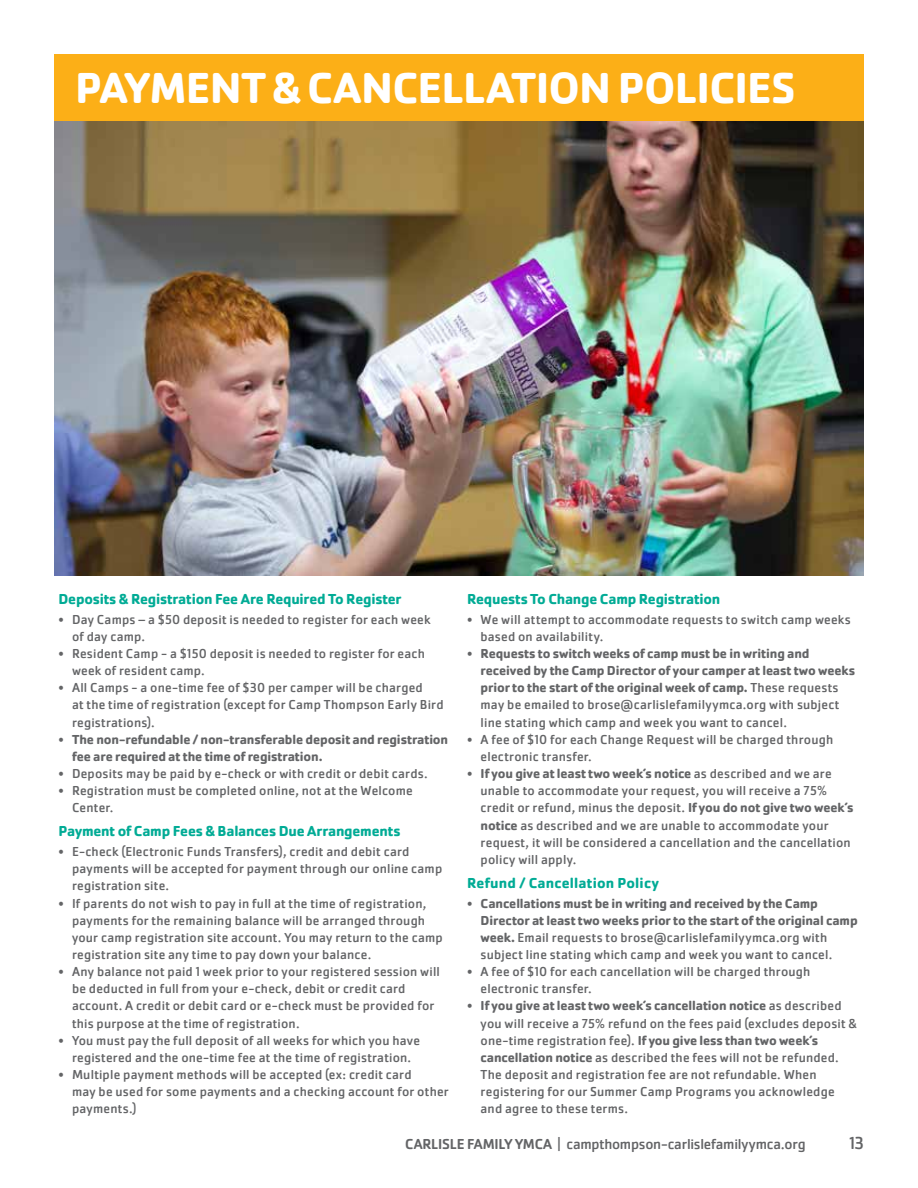
<style>
.page{position:relative;width:918px;height:1188px;background:#fff}
.page>*{position:absolute;margin:0;border:0;box-sizing:border-box;transform-origin:0 0}
.t1{font:700 45px "Cachet Pro";letter-spacing:-.02em;color:#fff}
.t2{font:18px "Cachet Pro";color:#636466}
.t3{font:700 15px "Cachet Pro";letter-spacing:-.01em;color:#00ab95}
.t4{font:15px "Cachet Pro";letter-spacing:-.015em;color:#636466}
.t5{font:700 15px "Cachet Pro";letter-spacing:.01em;color:#00ab95}
.t6{font:13.5px/17.1px "Cachet Pro";letter-spacing:.015em;color:#636466}
.t7{font:700 13.5px/17.1px "Cachet Pro";letter-spacing:-.01em;color:#636466}
.s1{font-weight:400}
.s2{font-weight:700}
.s3{font-weight:500}
</style>
<div class="page">
<div style="left:54px;top:54px;width:810px;height:68px;background:#fcaf17"></div>
<img style="left:54px;top:122px;width:810px;height:453px">
<h1 class="t1" style="left:75px;top:60px;width:722px">PAYMENT &amp; CANCELLATION POLICIES</h1>
<p class="t3" style="left:59px;top:589px;width:344px">Deposits &amp; Registration Fee Are Required To Register</p>
<p class="t6" style="left:72px;top:611px;width:360px;text-indent:-14px">• Day Camps – a $50 deposit is needed to register for each week of day camp.</p>
<p class="t6" style="left:72px;top:645px;width:354px;text-indent:-14px">• Resident Camp - a $150 deposit is needed to register for each week of resident camp.</p>
<p class="t6" style="left:72px;top:679px;width:373px;text-indent:-14px">• All Camps - a one-time fee of $30 per camper will be charged<br>at the time of registration (except for Camp Thompson Early Bird registrations).</p>
<p class="t7" style="left:72px;top:731px;width:378px;text-indent:-14px"><span class="s1">•</span> The non-refundable / non-transferable deposit and registration fee are required at the time of registration.</p>
<p class="t6" style="left:59px;top:765px;width:371px">• Deposits may be paid by e-check or with credit or debit cards.</p>
<p class="t6" style="left:72px;top:782px;width:342px;text-indent:-14px">• Registration must be completed online, not at the Welcome<br>Center.</p>
<p class="t3" style="left:59px;top:822px;width:343px">Payment of Camp Fees &amp; Balances Due Arrangements</p>
<p class="t6" style="left:72px;top:843px;width:372px;text-indent:-14px">• E-check (Electronic Funds Transfers), credit and debit card payments will be accepted for payment through our online camp registration site.</p>
<p class="t6" style="left:72px;top:895px;width:372px;text-indent:-14px">• If parents do not wish to pay in full at the time of registration, payments for the remaining balance will be arranged through your camp registration site account. You may return to the camp registration site any time to pay down your balance.</p>
<p class="t6" style="left:72px;top:963px;width:369px;text-indent:-14px">• Any balance not paid 1 week prior to your registered session will be deducted in full from your e-check, debit or credit card account. A credit or debit card or e-check must be provided for this purpose at the time of registration.</p>
<p class="t6" style="left:59px;top:1032px;width:363px;text-align:center">• You must pay the full deposit of all weeks for which you have registered and the one-time fee at the time of registration.</p>
<p class="t6" style="left:72px;top:1066px;width:378px;text-indent:-14px">• Multiple payment methods will be accepted (ex: credit card<br>may be used for some payments and a checking account for other payments.)</p>
<p class="t3" style="left:467px;top:589px;width:255px">Requests To Change Camp Registration</p>
<p class="t6" style="left:481px;top:611px;width:372px;text-indent:-14px">• We will attempt to accommodate requests to switch camp weeks based on availability.</p>
<p class="t7" style="left:481px;top:645px;width:376px;text-indent:-14px"><span class="s1">•</span> Requests to switch weeks of camp must be in writing and received by the Camp Director of your camper at least two weeks prior to the start of the original week of camp. <span class="s1">These requests may be emailed to brose@carlislefamilyymca.org with subject line stating which camp and week you want to cancel.</span></p>
<p class="t6" style="left:481px;top:731px;width:354px;text-indent:-14px">• A fee of $10 for each Change Request will be charged through electronic transfer.</p>
<p class="t6" style="left:481px;top:765px;width:374px;text-indent:-14px">• <span class="s2">If you give at least two week’s notice</span> as described and we are unable to accommodate your request, you will receive a 75% credit or refund, minus the deposit. <span class="s2">If you do not give two week’s notice</span> as described and we are unable to accommodate your request, it will be considered a cancellation and the cancellation policy will apply.</p>
<p class="t5" style="left:467px;top:873px;width:193px">Refund / Cancellation Policy</p>
<p class="t7" style="left:481px;top:894px;width:379px;text-indent:-14px"><span class="s1">•</span> Cancellations must be in writing and received by the Camp Director at least two weeks prior to the start of the original camp week. <span class="s1">Email requests to brose@carlislefamilyymca.org with subject line stating which camp and week you want to cancel.</span></p>
<p class="t6" style="left:481px;top:963px;width:331px;text-indent:-14px">• A fee of $10 for each cancellation will be charged through electronic transfer.</p>
<p class="t6" style="left:481px;top:998px;width:378px;text-indent:-14px">• <span class="s2">If you give at least two week’s cancellation notice</span> as described you will receive a 75% refund on the fees paid (excludes deposit &amp; one-time registration fee). <span class="s2">If you give less than two week’s cancellation notice</span> as described the fees will not be refunded.<br>The deposit and registration fee are not refundable. When registering for our Summer Camp Programs you acknowledge and agree to these terms.</p>
<p class="t4" style="left:405px;top:1135px;width:402px"><span class="s3">CARLISLE FAMILY YMCA</span> | campthompson-carlislefamilyymca.org</p>
<h2 class="t2" style="left:849px;top:1133px;width:16px">13</h2>
</div>
